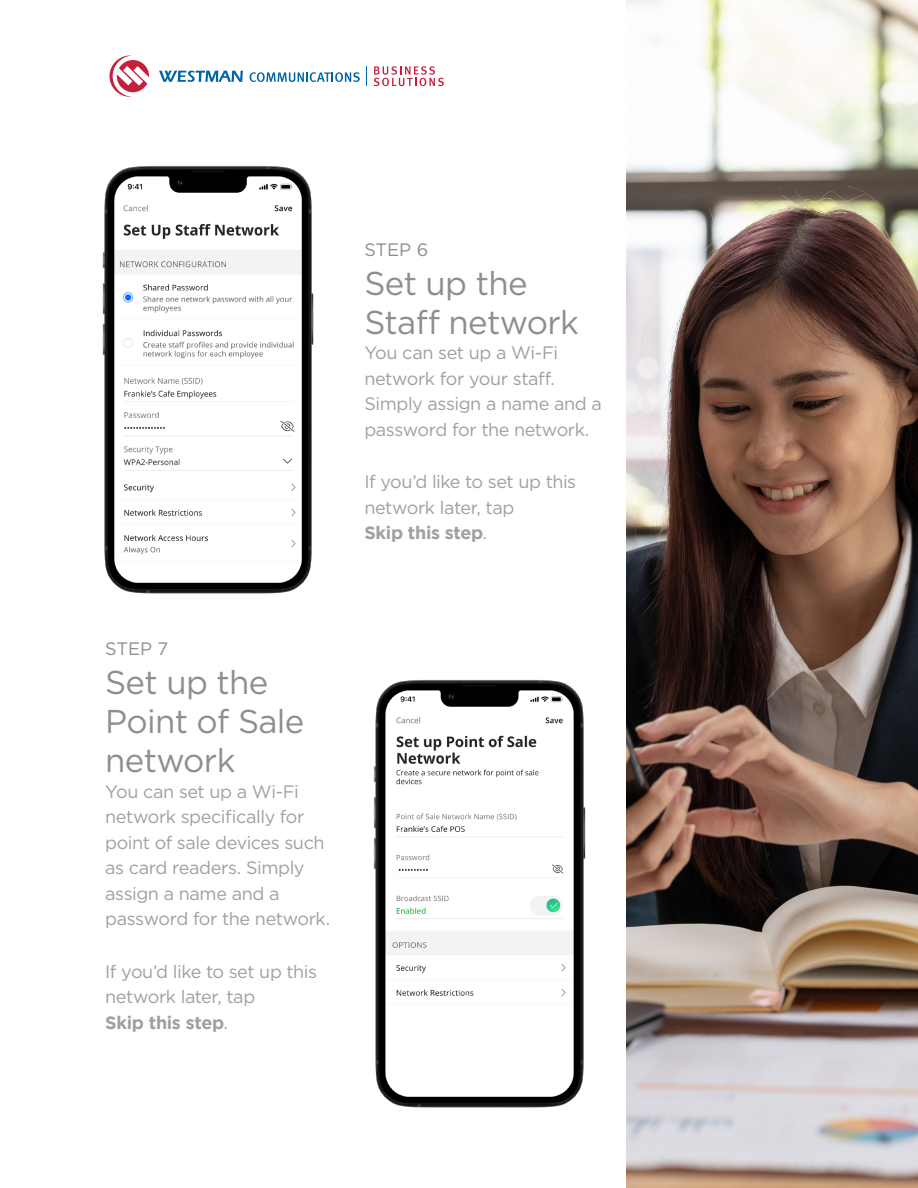
<style>
.page{position:relative;width:918px;height:1188px;background:#fff}
.page>*{position:absolute;margin:0;border:0;box-sizing:border-box;transform-origin:0 0}
.t1{font:33px/39px "Gotham";letter-spacing:-.02em;color:#8e8e8d}
.t2{font:18px/25.5px "Gotham";letter-spacing:-.025em;color:#a2a09e}
.t3{font:18px "Gotham";color:#8e8e8d}
.s1{font-weight:700}
</style>
<div class="page">
<svg style="left:110px;top:56px;width:39px;height:41px"></svg>
<svg style="left:159px;top:71px;width:84px;height:11px"></svg>
<svg style="left:366px;top:66px;width:1px;height:20px"></svg>
<svg style="left:374px;top:66px;width:70px;height:20px"></svg>
<svg style="left:250px;top:72px;width:110px;height:10px"></svg>
<img style="left:626px;top:0;width:292px;height:1188px">
<img style="left:373px;top:680px;width:213px;height:428px">
<img style="left:102px;top:166px;width:212px;height:428px">
<p class="t3" style="left:364px;top:238px;width:66px">STEP 6</p>
<p class="t1" style="left:364px;top:263px;width:216px">Set up the<br>Staff network</p>
<p class="t2" style="left:364px;top:340px;width:239px">You can set up a Wi-Fi network for your staff.<br>Simply assign a name and a password for the network.</p>
<p class="t2" style="left:364px;top:469px;width:213px">If you’d like to set up this network later, tap<br><span class="s1">Skip this step</span>.</p>
<p class="t3" style="left:105px;top:637px;width:65px">STEP 7</p>
<p class="t1" style="left:105px;top:662px;width:201px">Set up the<br>Point of Sale network</p>
<p class="t2" style="left:105px;top:778px;width:226px">You can set up a Wi-Fi network specifically for point of sale devices such as card readers. Simply assign a name and a password for the network.</p>
<p class="t2" style="left:105px;top:958px;width:213px">If you’d like to set up this network later, tap<br><span class="s1">Skip this step</span>.</p>
</div>
